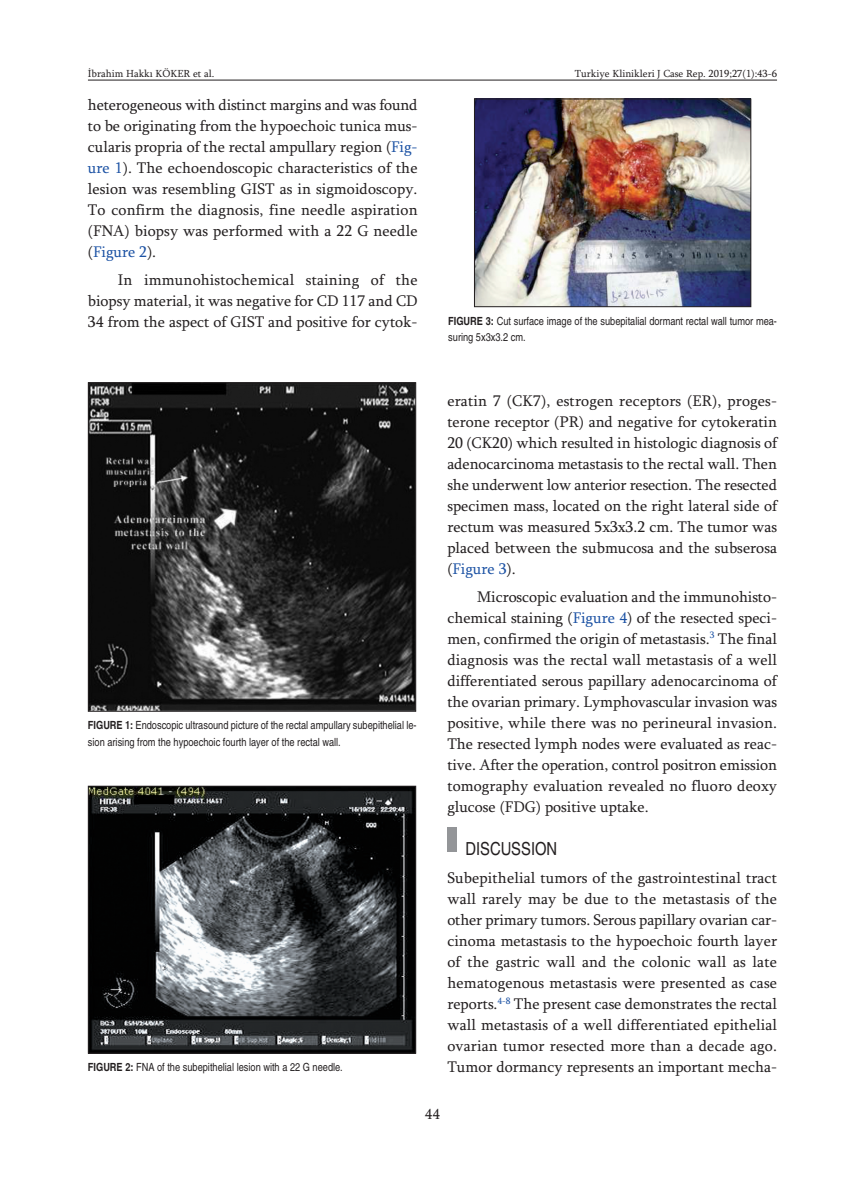
<style>
.page{position:relative;width:865px;height:1197px;background:#fff}
.page>*{position:absolute;margin:0;border:0;box-sizing:border-box;transform-origin:0 0}
.t1{font:condensed 18px "Helvetica";color:#231f20}
.t2{font:15.75px/21px "Sylfaen";color:#231f20;text-align:justify}
.t3{font:15px "Sylfaen";color:#231f20}
.t4{font:condensed 11.25px/16.5px "Helvetica";color:#231f20}
.t5{font:10.5px "Sylfaen";color:#231f20}
.s1{color:#1c52a4}
.s2{font-weight:700}
</style>
<div class="page">
<div style="left:447px;top:827px;width:9px;height:25px;background:#939598"></div>
<hr style="left:88px;top:80px;width:689px;height:1px;background:#231f20">
<img style="left:90px;top:384px;width:324px;height:325px">
<div style="left:88px;top:382px;width:328px;height:329px;border:1px solid #231f20"></div>
<img style="left:90px;top:787px;width:324px;height:264px">
<div style="left:88px;top:785px;width:328px;height:268px;border:1px solid #231f20"></div>
<img style="left:476px;top:101px;width:273px;height:204px">
<div style="left:474px;top:99px;width:277px;height:208px;border:1px solid #231f20"></div>
<p class="t5" style="left:88px;top:67px;width:128px">İbrahim Hakkı KÖKER et al.</p>
<p class="t5" style="left:575px;top:67px;width:204px">Turkiye Klinikleri J Case Rep. 2019;27(1):43-6</p>
<p class="t2" style="left:88px;top:94px;width:331px">heterogeneous with distinct margins and was found to be originating from the hypoechoic tunica mus&shy;cularis propria of the rectal ampullary region (<span class="s1">Fig&shy;ure 1</span>). The echoendoscopic characteristics of the lesion was resembling GIST as in sigmoidoscopy.<br>To confirm the diagnosis, fine needle aspiration (FNA) biopsy was performed with a 22 G needle (<span class="s1">Figure 2</span>).</p>
<p class="t2" style="left:88px;top:269px;width:331px;text-indent:30px">In immunohistochemical staining of the biopsy material, it was negative for CD 117 and CD 34 from the aspect of GIST and positive for cytok-</p>
<p class="t4" style="left:88px;top:717px;width:330px"><span class="s2">FIGURE 1:</span> Endoscopic ultrasound picture of the rectal ampullary subepithelial le&shy;sion arising from the hypoechoic fourth layer of the rectal wall.</p>
<p class="t4" style="left:88px;top:1059px;width:256px"><span class="s2">FIGURE 2:</span> FNA of the subepithelial lesion with a 22 G needle.</p>
<p class="t4" style="left:448px;top:313px;width:330px"><span class="s2">FIGURE 3:</span> Cut surface image of the subepitalial dormant rectal wall tumor mea&shy;suring 5x3x3.2 cm.</p>
<p class="t2" style="left:447px;top:390px;width:331px">eratin 7 (CK7), estrogen receptors (ER), proges&shy;terone receptor (PR) and negative for cytokeratin 20 (CK20) which resulted in histologic diagnosis of adenocarcinoma metastasis to the rectal wall. Then she underwent low anterior resection. The resected specimen mass, located on the right lateral side of rectum was measured 5x3x3.2 cm. The tumor was placed between the submucosa and the subserosa (<span class="s1">Figure 3</span>).</p>
<p class="t2" style="left:447px;top:585px;width:331px;text-indent:30px">Microscopic evaluation and the immunohisto&shy;chemical staining (<span class="s1">Figure 4</span>) of the resected speci&shy;men, confirmed the origin of metastasis.<sup>3</sup> The final diagnosis was the rectal wall metastasis of a well differentiated serous papillary adenocarcinoma of the ovarian primary. Lymphovascular invasion was positive, while there was no perineural invasion.<br>The resected lymph nodes were evaluated as reac&shy;tive. After the operation, control positron emission tomography evaluation revealed no fluoro deoxy glucose (FDG) positive uptake.</p>
<p class="t1" style="left:465px;top:838px;width:93px">DISCUSSION</p>
<p class="t2" style="left:447px;top:866px;width:331px">Subepithelial tumors of the gastrointestinal tract wall rarely may be due to the metastasis of the other primary tumors. Serous papillary ovarian car&shy;cinoma metastasis to the hypoechoic fourth layer of the gastric wall and the colonic wall as late hematogenous metastasis were presented as case reports.<sup>4-8</sup> The present case demonstrates the rectal wall metastasis of a well differentiated epithelial ovarian tumor resected more than a decade ago.<br>Tumor dormancy represents an important mecha-</p>
<p class="t3" style="left:425px;top:1104px;width:16px">44</p>
</div>
